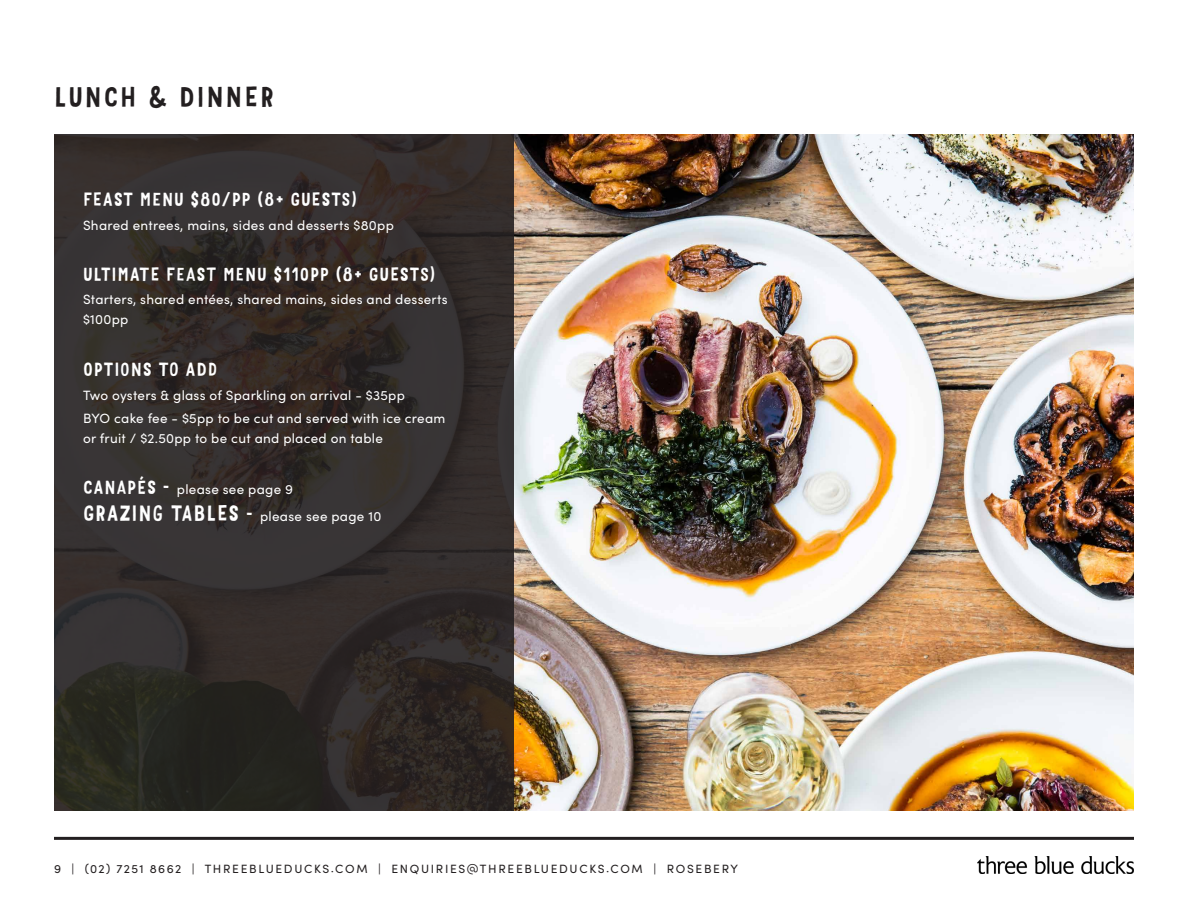
<style>
.page{position:relative;width:1188px;height:918px;background:#fff}
.page>*{position:absolute;margin:0;border:0;box-sizing:border-box;transform-origin:0 0}
.major_heading{font:27px "Mr Dodo";color:#231f20}
.Heading{font:18px "Mr Dodo";letter-spacing:.04em;color:#fff}
.body_list{font:13.5px/19.5px "Sofia Pro";letter-spacing:.02em;color:#fff}
.t1{font:12px "Sofia Pro";letter-spacing:.14em;color:#231f20}
.s1{font-family:"Mr Dodo";font-size:18px}
.s2{font-family:"Mr Dodo";font-size:19.5px}
.s3{font-family:"Mr Dodo";font-size:21px}
</style>
<div class="page">
<hr style="left:54px;top:837px;width:1080px;height:3px;background:#231f20">
<hr style="left:54px;top:134px;width:1080px;height:1px;background:#231f20">
<img style="left:977px;top:856px;width:156px;height:18px">
<img style="left:513px;top:135px;width:620px;height:676px">
<svg style="left:54px;top:134px;width:459px;height:677px;background:#312c2a"></svg>
<p class="major_heading" style="left:54px;top:81px;width:222px">LUNCH &amp; DINNER</p>
<p class="Heading" style="left:83px;top:189px;width:276px">FEAST MENU $80/PP (8+ GUESTS)</p>
<p class="body_list" style="left:83px;top:215px;width:312px">Shared entrees, mains, sides and desserts $80pp</p>
<p class="Heading" style="left:83px;top:263px;width:354px">ULTIMATE FEAST MENU $110PP (8+ GUESTS)</p>
<p class="body_list" style="left:83px;top:289px;width:366px">Starters, shared entées, shared mains, sides and desserts $100pp</p>
<p class="Heading" style="left:83px;top:358px;width:136px">OPTIONS TO ADD</p>
<p class="body_list" style="left:83px;top:384px;width:323px">Two oysters &amp; glass of Sparkling on arrival - $35pp</p>
<p class="body_list" style="left:83px;top:408px;width:364px">BYO cake fee - $5pp to be cut and served with ice cream or fruit / $2.50pp to be cut and placed on table</p>
<p class="body_list" style="left:83px;top:479px;width:212px"><span class="s1">CANAPÉS</span> <span class="s2">-</span> please see page 9</p>
<p class="body_list" style="left:83px;top:505px;width:300px"><span class="s3">GRAZING TABLES</span> <span class="s2">-</span> please see page 10</p>
<p class="t1" style="left:54px;top:860px;width:686px">9 | (02) 7251 8662 | THREEBLUEDUCKS.COM | ENQUIRIES@THREEBLUEDUCKS.COM | ROSEBERY</p>
</div>
